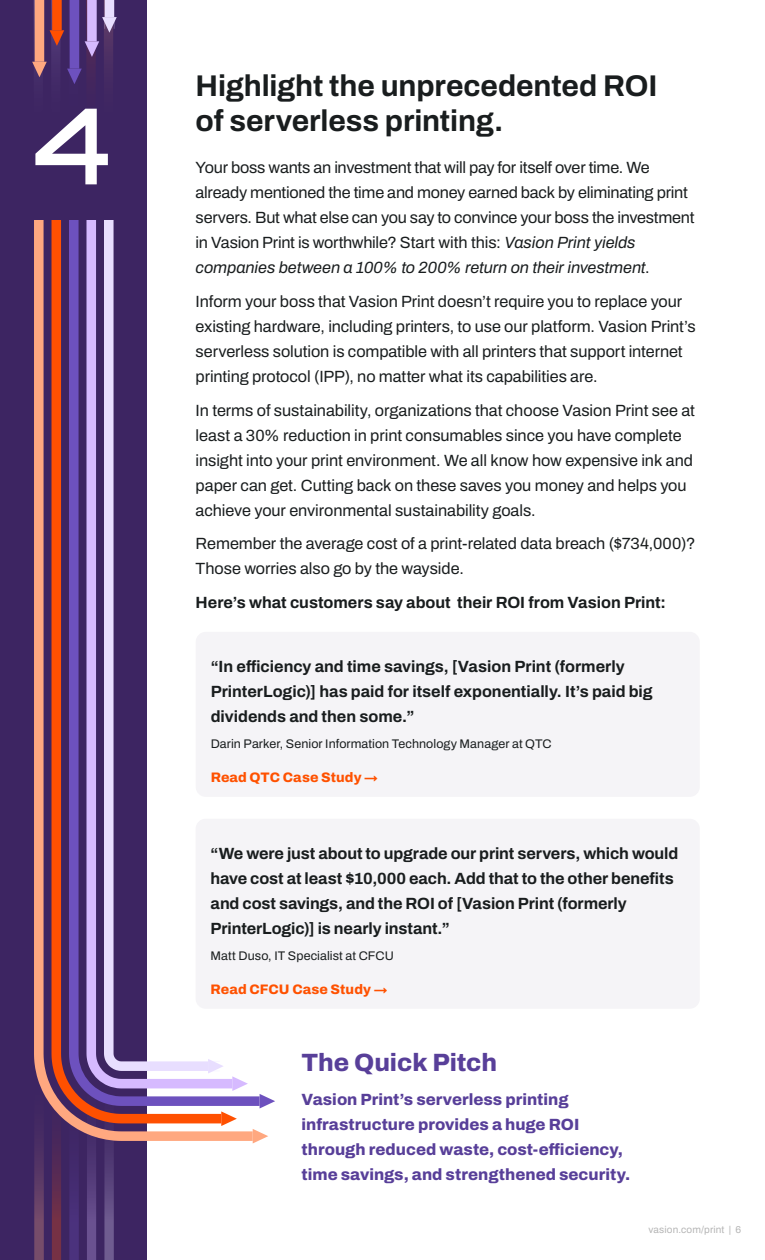
<style>
.page{position:relative;width:765px;height:1260px;background:#fff}
.page>*{position:absolute;margin:0;border:0;box-sizing:border-box;transform-origin:0 0}
.t1{font:105px "Orbitron";color:#fff}
.t2{font:700 30px/35px "Archivo";letter-spacing:-.005em;color:#191d1e}
.t3{font:800 25px "Archivo";letter-spacing:-.005em;color:#583f99}
.t4{font:16.25px/25px "Archivo";letter-spacing:-.005em;color:#191d1e}
.t5{font:700 16.25px/25px "Archivo";letter-spacing:-.005em;color:#191d1e}
.t6{font:800 16.25px/25px "Archivo";color:#583f99}
.t7{font:800 13.75px "Archivo";letter-spacing:.005em;color:#ff5100}
.t8{font:12.5px "Archivo";letter-spacing:.005em;color:#191d1e}
.t9{font:10px "Archivo";letter-spacing:.015em;color:#b5b5b5}
.s1{font-style:italic}
</style>
<div class="page">
<div style="left:0;top:0;width:146px;height:1260px;background:#3d2562"></div>
<svg style="left:34px;top:1141px;width:80px;height:119px"></svg>
<div style="left:196px;top:632px;width:504px;height:165px;background:#f5f4f7;border-radius:10px"></div>
<div style="left:196px;top:819px;width:504px;height:190px;background:#f5f4f7;border-radius:10px"></div>
<svg style="left:34px;top:220px;width:219px;height:921px"></svg>
<svg style="left:208px;top:1059px;width:16px;height:15px"></svg>
<svg style="left:232px;top:1076px;width:16px;height:15px"></svg>
<svg style="left:260px;top:1094px;width:15px;height:15px"></svg>
<svg style="left:253px;top:1129px;width:15px;height:14px"></svg>
<svg style="left:221px;top:1111px;width:16px;height:15px"></svg>
<svg style="left:32px;top:0;width:85px;height:84px"></svg>
<h1 class="t1" style="left:35px;top:82px;width:78px">4</h1>
<h2 class="t2" style="left:196px;top:68px;width:463px">Highlight the unprecedented ROI of serverless printing.</h2>
<p class="t4" style="left:196px;top:155px;width:500px">Your boss wants an investment that will pay for itself over time. We already mentioned the time and money earned back by eliminating print servers. But what else can you say to convince your boss the investment in Vasion Print is worthwhile? Start with this: <span class="s1">Vasion Print yields companies between a 100% to 200% return on their investment</span>.</p>
<p class="t4" style="left:196px;top:289px;width:502px">Inform your boss that Vasion Print doesn’t require you to replace your existing hardware, including printers, to use our platform. Vasion Print’s serverless solution is compatible with all printers that support internet printing protocol (IPP), no matter what its capabilities are.</p>
<p class="t4" style="left:196px;top:398px;width:501px">In terms of sustainability, organizations that choose Vasion Print see at least a 30% reduction in print consumables since you have complete insight into your print environment. We all know how expensive ink and paper can get. Cutting back on these saves you money and helps you achieve your environmental sustainability goals.</p>
<p class="t4" style="left:196px;top:531px;width:501px">Remember the average cost of a print-related data breach ($734,000)?<br>Those worries also go by the wayside.</p>
<p class="t5" style="left:196px;top:590px;width:472px">Here’s what customers say about their ROI from Vasion Print:</p>
<p class="t5" style="left:211px;top:654px;width:444px">“In efficiency and time savings, [Vasion Print (formerly<br>PrinterLogic)] has paid for itself exponentially. It’s paid big dividends and then some.”</p>
<p class="t8" style="left:211px;top:734px;width:342px">Darin Parker, Senior Information Technology Manager at QTC</p>
<p class="t7" style="left:211px;top:767px;width:169px">Read QTC Case Study →</p>
<p class="t5" style="left:211px;top:841px;width:469px">“We were just about to upgrade our print servers, which would have cost at least $10,000 each. Add that to the other benefits and cost savings, and the ROI of [Vasion Print (formerly PrinterLogic)] is nearly instant.”</p>
<p class="t8" style="left:211px;top:946px;width:185px">Matt Duso, IT Specialist at CFCU</p>
<p class="t7" style="left:211px;top:979px;width:178px">Read CFCU Case Study →</p>
<h3 class="t3" style="left:301px;top:1044px;width:197px">The Quick Pitch</h3>
<p class="t6" style="left:301px;top:1087px;width:330px">Vasion Print’s serverless printing infrastructure provides a huge ROI through reduced waste, cost-efficiency, time savings, and strengthened security.</p>
<p class="t9" style="left:648px;top:1222px;width:94px">vasion.com/print | 6</p>
</div>
